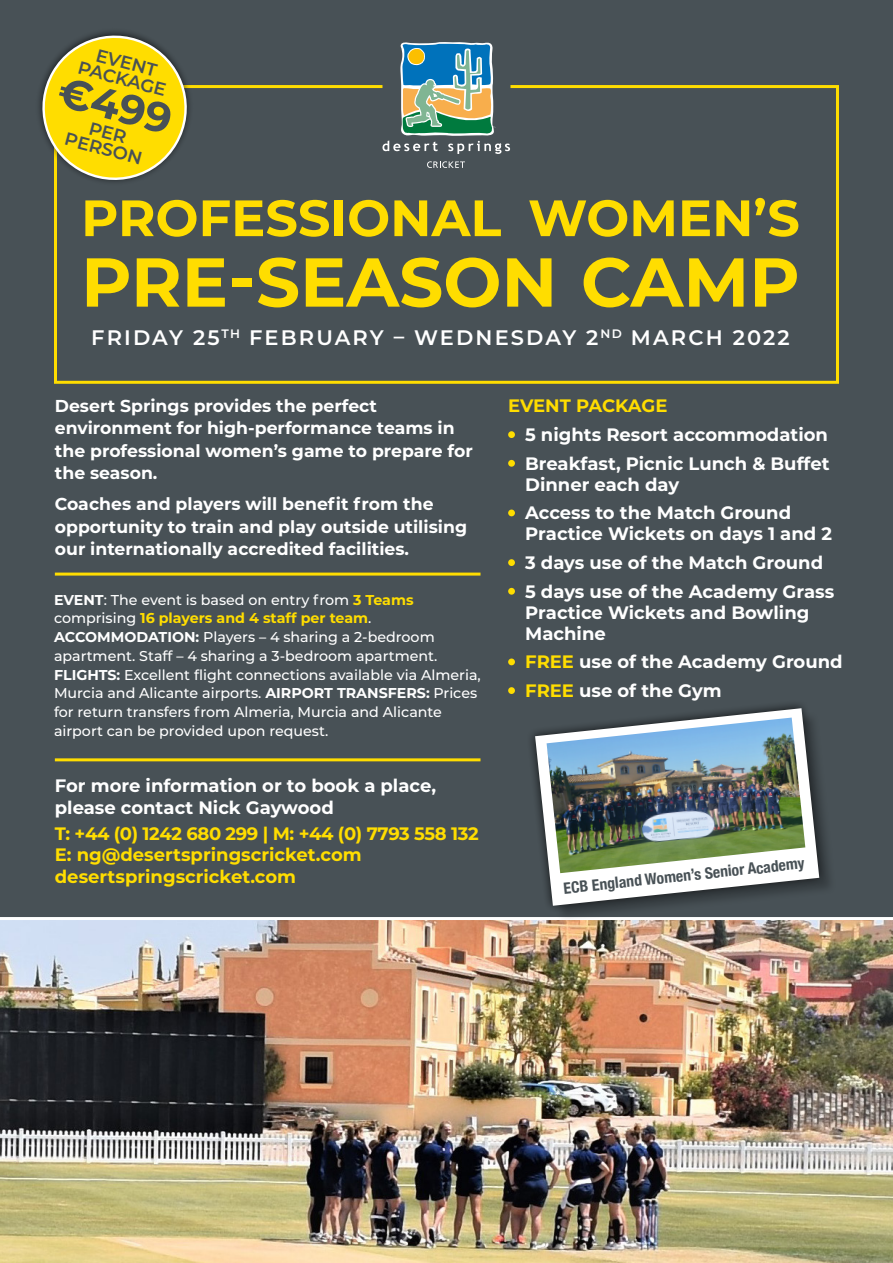
<style>
.page{position:relative;width:893px;height:1263px;background:#fff}
.page>*{position:absolute;margin:0;border:0;box-sizing:border-box;transform-origin:0 0}
.t1{font:700 69px "Montserrat";color:#fd0}
.t2{font:700 51px "Montserrat";color:#fd0}
.t3{font:700 42px "Montserrat";color:#485156}
.t4{font:600 21px "Montserrat";letter-spacing:.1em;color:#fff}
.BULLET{font:700 18px/21px "Montserrat";color:#fff}
.SUB{font:700 18px/21.6px "Montserrat";color:#fd0}
.t5{font:600 18px/16.5px "Montserrat";color:#485156;text-align:center}
.INTRO{font:700 17.25px/22.5px "Montserrat";color:#fff}
.t6{font:700 condensed 15.75px "Helvetica Neue";color:#485156}
.TEXT{font:500 14.25px/18.8px "Montserrat";color:#fff}
.s1{font-weight:700}
.s2{font-weight:700;color:#fd0}
.s3{color:#fd0}
</style>
<div class="page">
<img style="left:0;top:920px;width:893px;height:343px">
<div style="left:0;top:0;width:893px;height:918px;background:#485156"></div>
<svg style="left:54px;top:85px;width:785px;height:299px"></svg>
<svg style="left:382px;top:42px;width:128px;height:112px"></svg>
<svg style="left:427px;top:161px;width:38px;height:7px"></svg>
<hr style="left:55px;top:573px;width:425px;height:3px;background:#fd0">
<hr style="left:55px;top:758px;width:425px;height:3px;background:#fd0">
<hr style="left:0;top:917px;width:893px;height:3px;background:#fff">
<svg style="left:54px;top:85px;width:170px;height:132px"></svg>
<svg style="left:39px;top:31px;width:160px;height:158px"></svg>
<div style="left:508px;top:431px;width:7px;height:7px;background:#fd0;border-radius:50%"></div>
<div style="left:508px;top:460px;width:7px;height:7px;background:#fd0;border-radius:50%"></div>
<div style="left:508px;top:509px;width:7px;height:7px;background:#fd0;border-radius:50%"></div>
<div style="left:508px;top:559px;width:7px;height:7px;background:#fd0;border-radius:50%"></div>
<div style="left:508px;top:588px;width:7px;height:7px;background:#fd0;border-radius:50%"></div>
<div style="left:508px;top:658px;width:7px;height:7px;background:#fd0;border-radius:50%"></div>
<div style="left:508px;top:687px;width:7px;height:7px;background:#fd0;border-radius:50%"></div>
<div style="left:538px;top:711px;width:298px;height:212px;background:#000;opacity:.25"></div>
<svg style="left:531px;top:704px;width:298px;height:212px"></svg>
<svg style="left:535px;top:708px;width:284px;height:198px"></svg>
<img style="left:547px;top:717px;width:258px;height:156px">
<p class="t5" style="left:99px;top:46px;width:64px;rotate:15deg">EVENT</p>
<p class="t5" style="left:81px;top:58px;width:92px;rotate:15deg">PACKAGE</p>
<p class="t3" style="left:67px;top:61px;width:118px;rotate:15deg">€499</p>
<p class="t5" style="left:72px;top:113px;width:81px;rotate:15deg">PER<br>PERSON</p>
<p class="t2" style="left:81px;top:181px;width:720px">PROFESSIONAL WOMEN’S</p>
<p class="t1" style="left:81px;top:232px;width:720px">PRE-SEASON CAMP</p>
<p class="t4" style="left:91px;top:322px;width:700px">FRIDAY 25<sup>TH</sup> FEBRUARY – WEDNESDAY 2<sup>ND</sup> MARCH 2022</p>
<p class="INTRO" style="left:55px;top:393px;width:419px">Desert Springs provides the perfect environment for high-performance teams in the professional women’s game to prepare for the season.</p>
<p class="INTRO" style="left:55px;top:492px;width:414px">Coaches and players will benefit from the opportunity to train and play outside utilising our internationally accredited facilities.</p>
<p class="TEXT" style="left:54px;top:590px;width:428px"><span class="s1">EVENT</span>: The event is based on entry from <span class="s2">3 Teams </span>comprising <span class="s2">16 players and 4 staff per team</span>.<br><span class="s1">ACCOMMODATION:</span> Players – 4 sharing a 2-bedroom apartment. Staff – 4 sharing a 3-bedroom apartment.<br><span class="s1">FLIGHTS:</span> Excellent flight connections available via Almeria, Murcia and Alicante airports. <span class="s1">AIRPORT TRANSFERS:</span> Prices for return transfers from Almeria, Murcia and Alicante airport can be provided upon request.</p>
<p class="BULLET" style="left:55px;top:774px;width:383px;line-height:21.6px">For more information or to book a place, please contact Nick Gaywood</p>
<p class="SUB" style="left:55px;top:822px;width:425px">T: +44 (0) 1242 680 299 | M: +44 (0) 7793 558 132<br>E: ng@desertspringscricket.com desertspringscricket.com</p>
<p class="SUB" style="left:508px;top:394px;width:161px">EVENT PACKAGE</p>
<p class="BULLET" style="left:525px;top:423px;width:304px">5 nights Resort accommodation</p>
<p class="BULLET" style="left:525px;top:452px;width:306px">Breakfast, Picnic Lunch &amp; Buffet<br>Dinner each day</p>
<p class="BULLET" style="left:525px;top:501px;width:308px">Access to the Match Ground<br>Practice Wickets on days 1 and 2</p>
<p class="BULLET" style="left:525px;top:551px;width:300px">3 days use of the Match Ground</p>
<p class="BULLET" style="left:525px;top:580px;width:311px">5 days use of the Academy Grass<br>Practice Wickets and Bowling<br>Machine</p>
<p class="BULLET" style="left:525px;top:650px;width:319px"><span class="s3">FREE</span> use of the Academy Ground</p>
<p class="BULLET" style="left:525px;top:679px;width:198px"><span class="s3">FREE</span> use of the Gym</p>
<p class="t6" style="left:563px;top:879px;width:244px;rotate:-6deg">ECB England Women’s Senior Academy</p>
</div>
